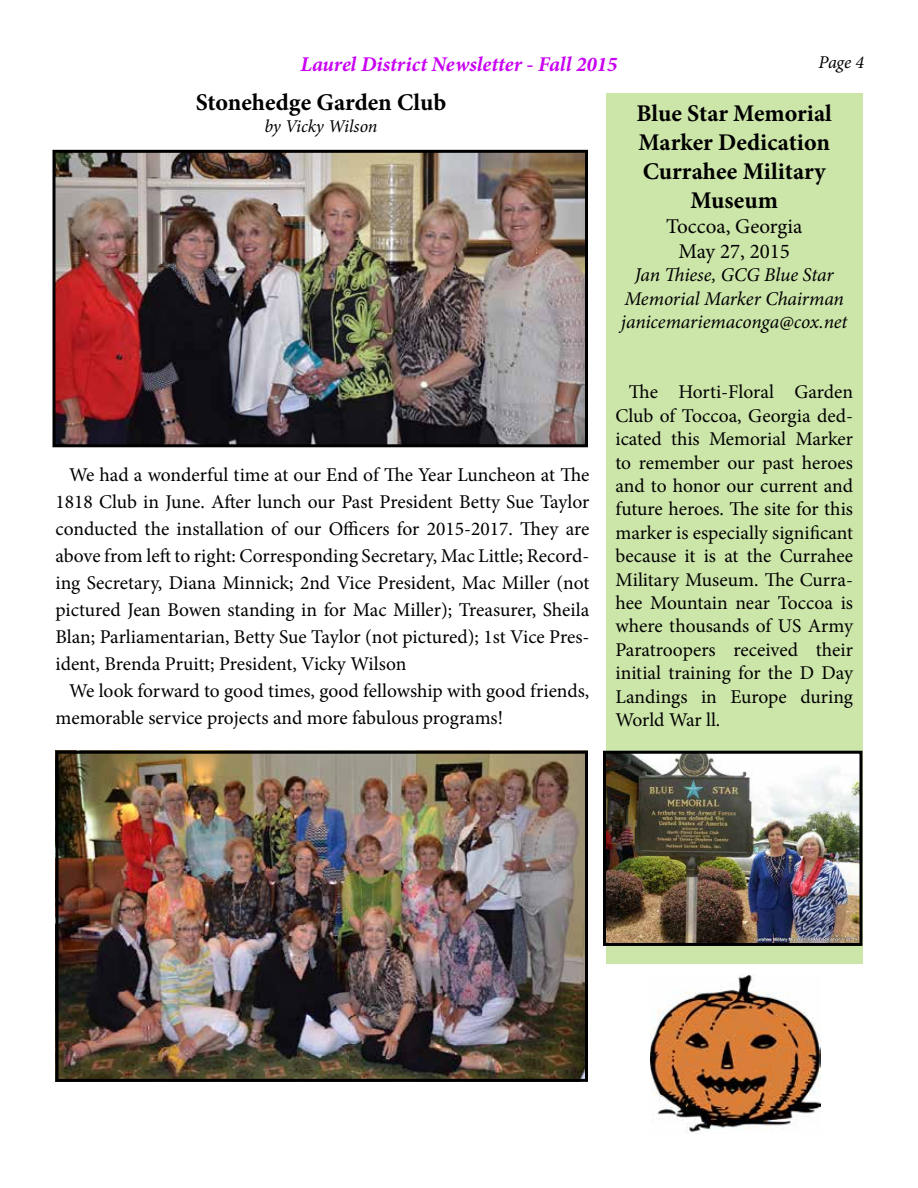
<style>
.page{position:relative;width:918px;height:1188px;background:#fff}
.page>*{position:absolute;margin:0;border:0;box-sizing:border-box;transform-origin:0 0}
.t1{font:700 24px/28.8px "Minion Pro";color:#000;text-align:center}
.t2{font:italic 700 21px "Minion Pro";color:#c901f3}
.t3{font:21px/25.2px "Minion Pro";color:#000;text-align:center}
.t4{font:19.5px/23.4px "Minion Pro";color:#000;text-align:justify}
.t5{font:italic 19.5px/23.4px "Minion Pro";letter-spacing:-.005em;color:#000;text-align:center}
.t6{font:italic 18px "Minion Pro";letter-spacing:-.01em;color:#000}
</style>
<div class="page">
<img style="left:56px;top:154px;width:528px;height:289px">
<div style="left:52px;top:150px;width:536px;height:297px;border:3px solid #000"></div>
<img style="left:60px;top:755px;width:524px;height:323px">
<div style="left:56px;top:751px;width:532px;height:331px;border:3px solid #000"></div>
<div style="left:606px;top:93px;width:256px;height:870px;background:#cce5a9"></div>
<img style="left:607px;top:755px;width:251px;height:187px">
<div style="left:603px;top:751px;width:259px;height:195px;border:3px solid #000"></div>
<img style="left:651px;top:974px;width:169px;height:159px">
<p class="t2" style="left:300px;top:49px;width:319px">Laurel District Newsletter - Fall 2015</p>
<p class="t6" style="left:818px;top:50px;width:47px">Page 4</p>
<p class="t1" style="left:196px;top:88px;width:252px">Stonehedge Garden Club</p>
<p class="t6" style="left:264px;top:114px;width:115px">by Vicky Wilson</p>
<p class="t1" style="left:637px;top:99px;width:197px">Blue Star Memorial<br>Marker Dedication<br>Currahee Military<br>Museum</p>
<p class="t3" style="left:666px;top:214px;width:138px">Toccoa, Georgia<br>May 27, 2015</p>
<p class="t5" style="left:621px;top:263px;width:228px">Jan Thiese, GCG Blue Star<br>Memorial Marker Chairman janicemariemaconga@cox.net</p>
<p class="t4" style="left:56px;top:461px;width:536px;line-height:27px;text-indent:13px">We had a wonderful time at our End of The Year Luncheon at The 1818 Club in June. After lunch our Past President Betty Sue Taylor conducted the installation of our Officers for 2015-2017. They are above from left to right: Corresponding Secretary, Mac Little; Record&shy;ing Secretary, Diana Minnick; 2nd Vice President, Mac Miller (not pictured Jean Bowen standing in for Mac Miller); Treasurer, Sheila Blan; Parliamentarian, Betty Sue Taylor (not pictured); 1st Vice Pres&shy;ident, Brenda Pruitt; President, Vicky Wilson</p>
<p class="t4" style="left:56px;top:677px;width:535px;line-height:27px;text-indent:13px">We look forward to good times, good fellowship with good friends, memorable service projects and more fabulous programs!</p>
<p class="t4" style="left:615px;top:380px;width:239px;text-indent:13px">The Horti-Floral Garden Club of Toccoa, Georgia ded&shy;icated this Memorial Marker to remember our past heroes and to honor our current and future heroes. The site for this marker is especially significant because it is at the Currahee Military Museum. The Curra&shy;hee Mountain near Toccoa is where thousands of US Army Paratroopers received their initial training for the D Day Landings in Europe during World War ll.</p>
</div>
